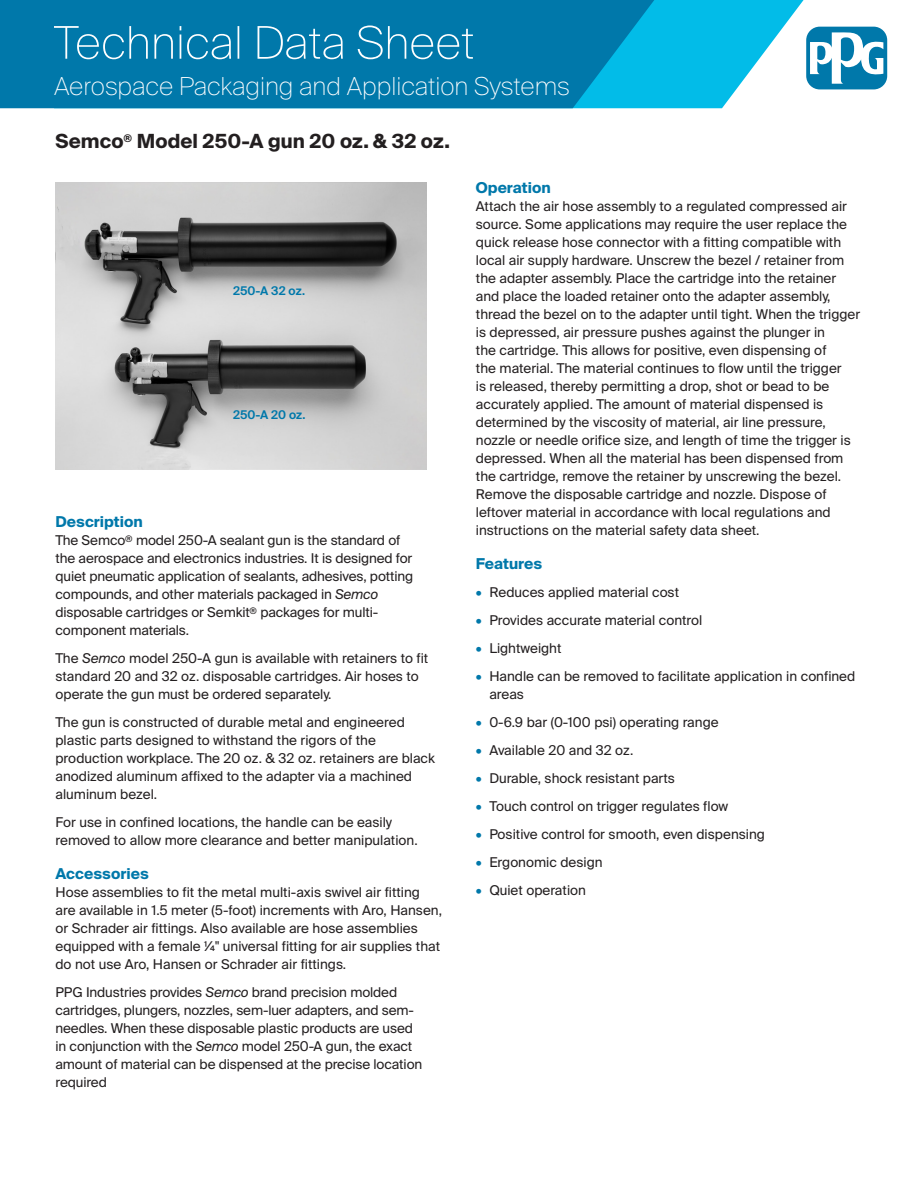
<style>
.page{position:relative;width:918px;height:1188px;background:#fff}
.page>*{position:absolute;margin:0;border:0;box-sizing:border-box;transform-origin:0 0}
.t1{font:100 24.75px "Suisse Intl";color:#fff}
.H1_Page_Header{font:700 19.5px "Suisse Intl";color:#231f20}
.H2_Subhead{font:700 15px "Suisse Intl";color:#0078aa}
.H2_Subhead-2{font:13.5px/18px "Suisse Intl";color:#231f20}
.Body_text{font:13.5px/18px "Suisse Intl";color:#231f20}
.body_text_bullets{font:13.5px/18px "Suisse Intl";color:#231f20}
.text{font:600 12px "Suisse Intl";color:#0078aa}
.s1{font-style:italic}
.s2{color:#0078aa}
</style>
<div class="page">
<div style="left:806px;top:27px;width:81px;height:62px;background:#0078aa;border-radius:14px"></div>
<svg style="left:824px;top:32px;width:59px;height:52px"></svg>
<svg style="left:780px;top:0;width:44px;height:90px"></svg>
<div style="left:0;top:0;width:575px;height:108px;background:#0078aa"></div>
<svg style="left:54px;top:26px;width:419px;height:33px;background:#268cb6"></svg>
<svg style="left:575px;top:0;width:205px;height:108px;background:#19b4dd"></svg>
<img style="left:56px;top:182px;width:370px;height:288px">
<h1 class="t1" style="left:54px;top:72px;width:517px">Aerospace Packaging and Application Systems</h1>
<p class="H1_Page_Header" style="left:56px;top:130px;width:396px">Semco<sup>®</sup> Model 250-A gun 20 oz. &amp; 32 oz.</p>
<p class="text" style="left:233px;top:284px;width:73px">250-A 32 oz.</p>
<p class="text" style="left:233px;top:408px;width:74px">250-A 20 oz.</p>
<p class="H2_Subhead" style="left:56px;top:513px;width:89px">Description</p>
<p class="H2_Subhead-2" style="left:56px;top:531px;width:359px">The Semco<sup>®</sup> model 250-A sealant gun is the standard of the aerospace and electronics industries. It is designed for quiet pneumatic application of sealants, adhesives, potting compounds, and other materials packaged in <span class="s1">Semco </span>disposable cartridges or Semkit<sup>®</sup> packages for multi&shy;component materials.</p>
<p class="Body_text" style="left:56px;top:649px;width:374px">The <span class="s1">Semco</span> model 250-A gun is available with retainers to fit standard 20 and 32 oz. disposable cartridges. Air hoses to operate the gun must be ordered separately.</p>
<p class="Body_text" style="left:56px;top:713px;width:381px">The gun is constructed of durable metal and engineered plastic parts designed to withstand the rigors of the production workplace. The 20 oz. &amp; 32 oz. retainers are black anodized aluminum affixed to the adapter via a machined aluminum bezel.</p>
<p class="Body_text" style="left:56px;top:813px;width:364px">For use in confined locations, the handle can be easily removed to allow more clearance and better manipulation.</p>
<p class="H2_Subhead" style="left:56px;top:865px;width:95px">Accessories</p>
<p class="H2_Subhead-2" style="left:56px;top:884px;width:388px">Hose assemblies to fit the metal multi-axis swivel air fitting are available in 1.5 meter (5-foot) increments with Aro, Hansen, or Schrader air fittings. Also available are hose assemblies equipped with a female ¼" universal fitting for air supplies that do not use Aro, Hansen or Schrader air fittings.</p>
<p class="Body_text" style="left:56px;top:984px;width:368px">PPG Industries provides <span class="s1">Semco</span> brand precision molded cartridges, plungers, nozzles, sem-luer adapters, and sem&shy;needles. When these disposable plastic products are used in conjunction with the <span class="s1">Semco</span> model 250-A gun, the exact amount of material can be dispensed at the precise location required</p>
<p class="H2_Subhead" style="left:476px;top:179px;width:76px">Operation</p>
<p class="H2_Subhead-2" style="left:476px;top:197px;width:386px">Attach the air hose assembly to a regulated compressed air source. Some applications may require the user replace the quick release hose connector with a fitting compatible with local air supply hardware. Unscrew the bezel / retainer from the adapter assembly. Place the cartridge into the retainer and place the loaded retainer onto the adapter assembly, thread the bezel on to the adapter until tight. When the trigger is depressed, air pressure pushes against the plunger in<br>the cartridge. This allows for positive, even dispensing of<br>the material. The material continues to flow until the trigger<br>is released, thereby permitting a drop, shot or bead to be accurately applied. The amount of material dispensed is determined by the viscosity of material, air line pressure, nozzle or needle orifice size, and length of time the trigger is depressed. When all the material has been dispensed from the cartridge, remove the retainer by unscrewing the bezel.<br>Remove the disposable cartridge and nozzle. Dispose of leftover material in accordance with local regulations and instructions on the material safety data sheet.</p>
<p class="H2_Subhead" style="left:476px;top:555px;width:68px">Features</p>
<p class="body_text_bullets" style="left:476px;top:584px;width:205px"><span class="s2">•</span> Reduces applied material cost</p>
<p class="body_text_bullets" style="left:476px;top:612px;width:228px"><span class="s2">•</span> Provides accurate material control</p>
<p class="body_text_bullets" style="left:476px;top:640px;width:87px"><span class="s2">•</span> Lightweight</p>
<p class="body_text_bullets" style="left:489px;top:668px;width:368px;text-indent:-14px"><span class="s2">•</span> Handle can be removed to facilitate application in confined areas</p>
<p class="body_text_bullets" style="left:476px;top:714px;width:244px"><span class="s2">•</span> 0-6.9 bar (0-100 psi) operating range</p>
<p class="body_text_bullets" style="left:476px;top:742px;width:159px"><span class="s2">•</span> Available 20 and 32 oz.</p>
<p class="body_text_bullets" style="left:476px;top:770px;width:201px"><span class="s2">•</span> Durable, shock resistant parts</p>
<p class="body_text_bullets" style="left:476px;top:798px;width:254px"><span class="s2">•</span> Touch control on trigger regulates flow</p>
<p class="body_text_bullets" style="left:476px;top:826px;width:291px"><span class="s2">•</span> Positive control for smooth, even dispensing</p>
<p class="body_text_bullets" style="left:476px;top:854px;width:128px"><span class="s2">•</span> Ergonomic design</p>
<p class="body_text_bullets" style="left:476px;top:882px;width:112px"><span class="s2">•</span> Quiet operation</p>
</div>
